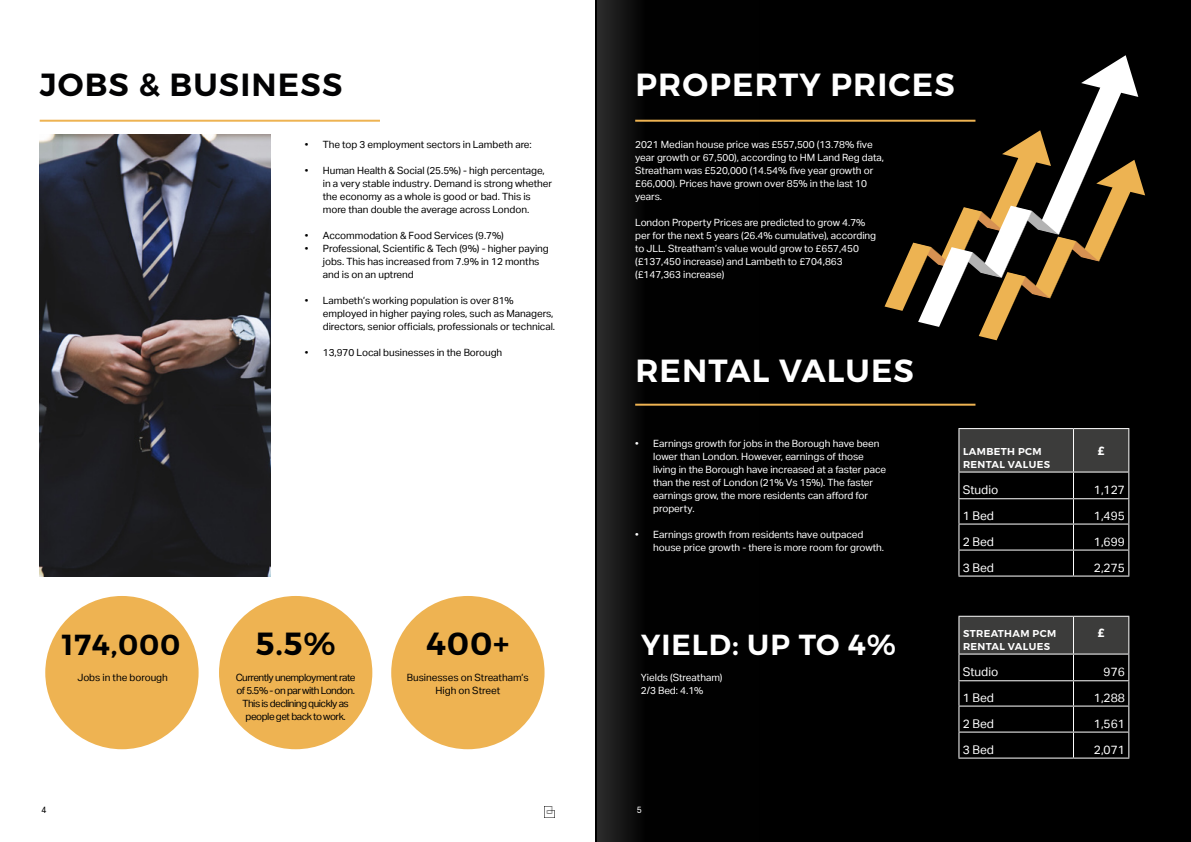
<style>
.page{position:relative;width:1191px;height:842px;background:#fff}
.page>*{position:absolute;margin:0;border:0;box-sizing:border-box;transform-origin:0 0}
.t1{font:600 32px "Montserrat";letter-spacing:.035em;color:#fff}
.t2{font:600 32px "Montserrat";letter-spacing:.035em;color:#020203}
.t3{font:600 32px "Montserrat";color:#000}
.t4{font:600 29px "Montserrat";letter-spacing:.035em;color:#fff}
.t5{font:600 29px "Montserrat";letter-spacing:.025em;color:#000}
.t6{font:12px "Aktiv Grotesk";letter-spacing:-.005em;color:#fff}
.t7{font:600 12px "Montserrat";color:#fff}
.t8{font:10px/13px "Aktiv Grotesk";letter-spacing:-.005em;color:#fff}
.t9{font:10px/13px "Aktiv Grotesk";letter-spacing:-.005em;color:#000}
.t10{font:10px/13px "Aktiv Grotesk";letter-spacing:-.05em;color:#000;text-align:center}
.t11{font:600 10px/13px "Montserrat";letter-spacing:.035em;color:#fff}
.t12{font:9px "Apercu Mono";color:#000}
.t13{font:9px "Apercu Mono";color:#fff}
</style>
<div class="page">
<div style="left:595px;top:0;width:596px;height:842px;background:#000"></div>
<svg style="left:597px;top:0;width:161px;height:842px"></svg>
<hr style="left:635px;top:120px;width:340px;height:2px;background:#eeb352">
<hr style="left:635px;top:404px;width:340px;height:2px;background:#eeb352">
<hr style="left:40px;top:120px;width:340px;height:2px;background:#eeb352">
<img style="left:40px;top:134px;width:231px;height:443px">
<svg style="left:884px;top:55px;width:261px;height:285px"></svg>
<div style="left:45px;top:596px;width:154px;height:153px;background:#eeb352;border-radius:50%"></div>
<div style="left:219px;top:596px;width:153px;height:153px;background:#eeb352;border-radius:50%"></div>
<div style="left:391px;top:596px;width:153px;height:153px;background:#eeb352;border-radius:50%"></div>
<svg style="left:545px;top:806px;width:9px;height:8px"></svg>
<hr style="left:958px;top:428px;width:115px;height:1px;background:#fff">
<hr style="left:1073px;top:428px;width:56px;height:1px;background:#fff">
<svg style="left:958px;top:429px;width:171px;height:147px"></svg>
<hr style="left:958px;top:576px;width:115px;height:1px;background:#fff">
<hr style="left:1073px;top:576px;width:56px;height:1px;background:#fff">
<svg style="left:958px;top:616px;width:171px;height:142px"></svg>
<hr style="left:958px;top:758px;width:115px;height:1px;background:#fff">
<hr style="left:1073px;top:758px;width:56px;height:1px;background:#fff">
<h1 class="t2" style="left:40px;top:65px;width:304px">JOBS &amp; BUSINESS</h1>
<p class="t9" style="left:305px;top:138px;width:228px">• The top 3 employment sectors in Lambeth are:</p>
<p class="t9" style="left:323px;top:164px;width:231px;text-indent:-18px">• Human Health &amp; Social (25.5%) - high percentage, in a very stable industry. Demand is strong whether the economy as a whole is good or bad. This is more than double the average across London.</p>
<p class="t9" style="left:305px;top:229px;width:200px">• Accommodation &amp; Food Services (9.7%)</p>
<p class="t9" style="left:323px;top:242px;width:227px;text-indent:-18px">• Professional, Scientific &amp; Tech (9%) - higher paying jobs. This has increased from 7.9% in 12 months and is on an uptrend</p>
<p class="t9" style="left:323px;top:294px;width:234px;text-indent:-18px">• Lambeth’s working population is over 81% employed in higher paying roles, such as Managers, directors, senior officials, professionals or technical.</p>
<p class="t9" style="left:305px;top:346px;width:199px">• 13,970 Local businesses in the Borough</p>
<h1 class="t1" style="left:635px;top:65px;width:321px">PROPERTY PRICES</h1>
<p class="t8" style="left:635px;top:138px;width:250px">2021 Median house price was £557,500 (13.78% five year growth or 67,500), according to HM Land Reg data, Streatham was £520,000 (14.54% five year growth or £66,000). Prices have grown over 85% in the last 10 years.</p>
<p class="t8" style="left:635px;top:216px;width:242px">London Property Prices are predicted to grow 4.7% per for the next 5 years (26.4% cumulative), according to JLL. Streatham’s value would grow to £657,450 (£137,450 increase) and Lambeth to £704,863 (£147,363 increase)</p>
<h1 class="t1" style="left:635px;top:351px;width:280px">RENTAL VALUES</h1>
<h2 class="t5" style="left:62px;top:626px;width:120px">174,000</h2>
<h1 class="t3" style="left:256px;top:624px;width:81px">5.5%</h1>
<h1 class="t3" style="left:426px;top:624px;width:85px">400+</h1>
<p class="t8" style="left:653px;top:437px;width:234px;text-indent:-18px">• Earnings growth for jobs in the Borough have been lower than London. However, earnings of those living in the Borough have increased at a faster pace than the rest of London (21% Vs 15%). The faster earnings grow, the more residents can afford for property.</p>
<p class="t8" style="left:653px;top:528px;width:232px;text-indent:-18px">• Earnings growth from residents have outpaced house price growth - there is more room for growth.</p>
<h2 class="t4" style="left:641px;top:626px;width:256px">YIELD: UP TO 4%</h2>
<p class="t9" style="left:77px;top:671px;width:92px">Jobs in the borough</p>
<p class="t8" style="left:641px;top:671px;width:83px">Yields (Streatham)<br>2/3 Bed: 4.1%</p>
<p class="t10" style="left:236px;top:671px;width:121px">Currently unemployment rate of 5.5% - on par with London.<br>This is declining quickly as people get back to work.</p>
<p class="t9" style="left:407px;top:671px;width:123px;text-align:center">Businesses on Streatham’s<br>High on Street</p>
<p class="t12" style="left:41px;top:804px;width:7px">4</p>
<p class="t13" style="left:636px;top:804px;width:7px">5</p>
<p class="t11" style="left:963px;top:445px;width:89px">LAMBETH PCM<br>RENTAL VALUES</p>
<p class="t7" style="left:1097px;top:443px;width:8px">£</p>
<p class="t6" style="left:963px;top:483px;width:37px">Studio</p>
<p class="t6" style="left:1094px;top:483px;width:32px">1,127</p>
<p class="t6" style="left:963px;top:509px;width:33px">1 Bed</p>
<p class="t6" style="left:1094px;top:509px;width:32px">1,495</p>
<p class="t6" style="left:963px;top:535px;width:33px">2 Bed</p>
<p class="t6" style="left:1094px;top:535px;width:32px">1,699</p>
<p class="t6" style="left:963px;top:561px;width:33px">3 Bed</p>
<p class="t6" style="left:1094px;top:561px;width:32px">2,275</p>
<p class="t11" style="left:963px;top:627px;width:95px">STREATHAM PCM<br>RENTAL VALUES</p>
<p class="t7" style="left:1097px;top:625px;width:8px">£</p>
<p class="t6" style="left:963px;top:665px;width:37px">Studio</p>
<p class="t6" style="left:1103px;top:665px;width:23px">976</p>
<p class="t6" style="left:963px;top:691px;width:33px">1 Bed</p>
<p class="t6" style="left:1094px;top:691px;width:32px">1,288</p>
<p class="t6" style="left:963px;top:717px;width:33px">2 Bed</p>
<p class="t6" style="left:1094px;top:717px;width:32px">1,561</p>
<p class="t6" style="left:963px;top:743px;width:33px">3 Bed</p>
<p class="t6" style="left:1094px;top:743px;width:32px">2,071</p>
</div>
